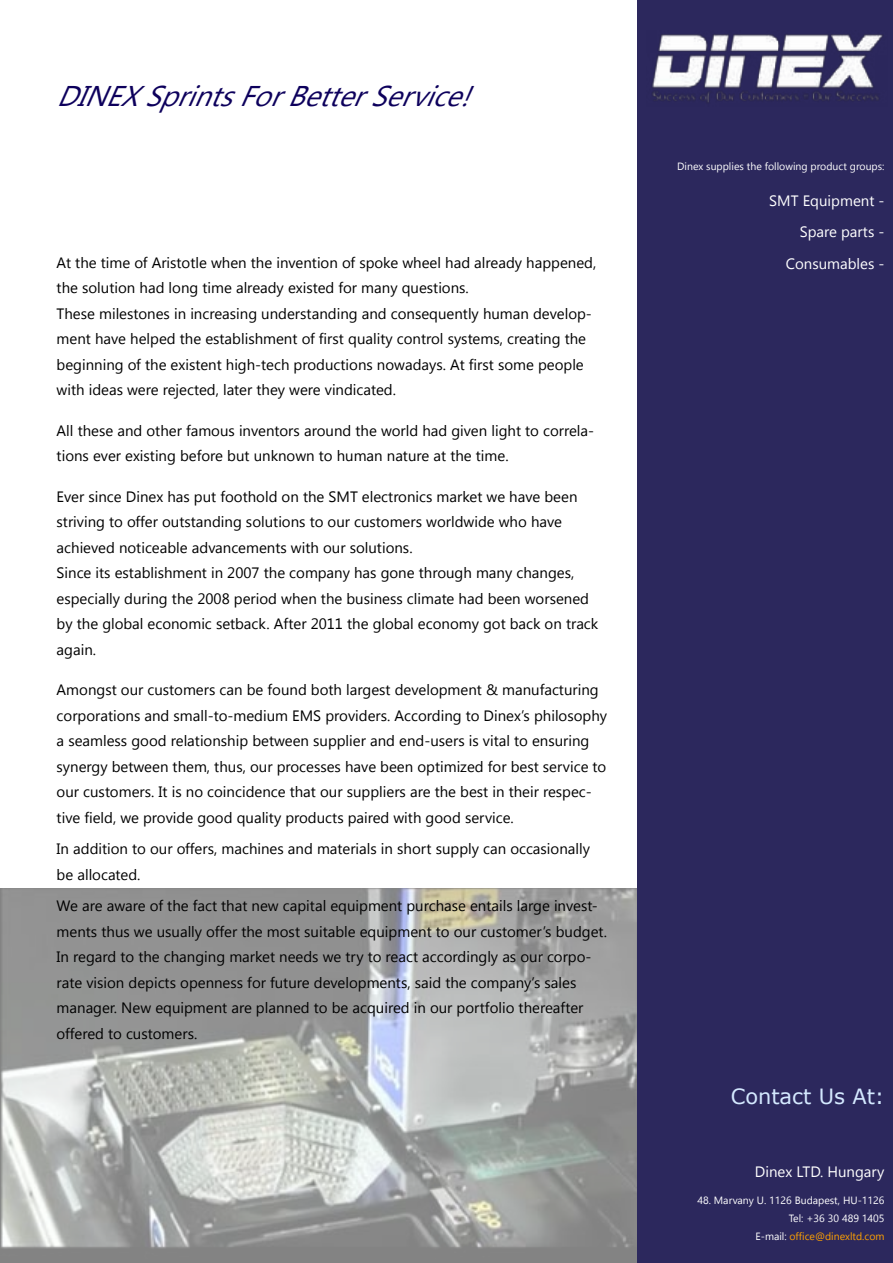
<style>
.page{position:relative;width:893px;height:1263px;background:#fff}
.page>*{position:absolute;margin:0;border:0;box-sizing:border-box;transform-origin:0 0}
.t1{font:italic 28.5px "Segoe UI Symbol";color:#0d005c}
.t2{font:21px "MS Reference Sans Serif";color:#d4e9ff}
.t3{font:15px/25.5px "Segoe UI";color:#000}
.t4{font:15px/31.5px "Nirmala UI";color:#fff;text-align:right}
.t5{font:10.5px/18px "Nirmala UI";color:#fff;text-align:right}
.s1{color:#ffa100}
</style>
<div class="page">
<img style="left:0;top:888px;width:637px;height:375px">
<div style="left:637px;top:0;width:256px;height:1263px;background:#2c285d"></div>
<img style="left:652px;top:34px;width:231px;height:69px">
<h1 class="t1" style="left:193px;top:79px;width:161px">■▼▲ □ ▼▼</h1>
<p class="t3" style="left:57px;top:249px;width:541px">At the time of Aristotle when the invention of spoke wheel had already happened, the solution had long time already existed for many questions.<br>These milestones in increasing understanding and consequently human develop&shy;ment have helped the establishment of first quality control systems, creating the beginning of the existent high-tech productions nowadays. At first some people with ideas were rejected, later they were vindicated.</p>
<p class="t3" style="left:57px;top:417px;width:539px">All these and other famous inventors around the world had given light to correla&shy;tions ever existing before but unknown to human nature at the time.</p>
<p class="t3" style="left:57px;top:483px;width:543px">Ever since Dinex has put foothold on the SMT electronics market we have been striving to offer outstanding solutions to our customers worldwide who have achieved noticeable advancements with our solutions.<br>Since its establishment in 2007 the company has gone through many changes, especially during the 2008 period when the business climate had been worsened by the global economic setback. After 2011 the global economy got back on track again.</p>
<p class="t3" style="left:57px;top:676px;width:552px">Amongst our customers can be found both largest development &amp; manufacturing corporations and small-to-medium EMS providers. According to Dinex’s philosophy a seamless good relationship between supplier and end-users is vital to ensuring synergy between them, thus, our processes have been optimized for best service to our customers. It is no coincidence that our suppliers are the best in their respec&shy;tive field, we provide good quality products paired with good service.</p>
<p class="t3" style="left:57px;top:835px;width:535px">In addition to our offers, machines and materials in short supply can occasionally be allocated.</p>
<p class="t3" style="left:57px;top:892px;width:552px">We are aware of the fact that new capital equipment purchase entails large invest&shy;ments thus we usually offer the most suitable equipment to our customer’s budget.<br>In regard to the changing market needs we try to react accordingly as our corpo&shy;rate vision depicts openness for future developments, said the company’s sales manager. New equipment are planned to be acquired in our portfolio thereafter offered to customers.</p>
<p class="t5" style="left:677px;top:156px;width:209px">Dinex supplies the following product groups:</p>
<p class="t4" style="left:769px;top:184px;width:117px">SMT Equipment -<br>Spare parts -<br>Consumables -</p>
<h2 class="t2" style="left:731px;top:1083px;width:155px">Contact Us At:</h2>
<p class="t4" style="left:755px;top:1155px;width:131px">Dinex LTD. Hungary</p>
<p class="t5" style="left:697px;top:1190px;width:189px">48. Marvany U. 1126 Budapest, HU-1126<br>Tel: +36 30 489 1405<br>E-mail: <span class="s1">office@dinexltd.com</span></p>
</div>
